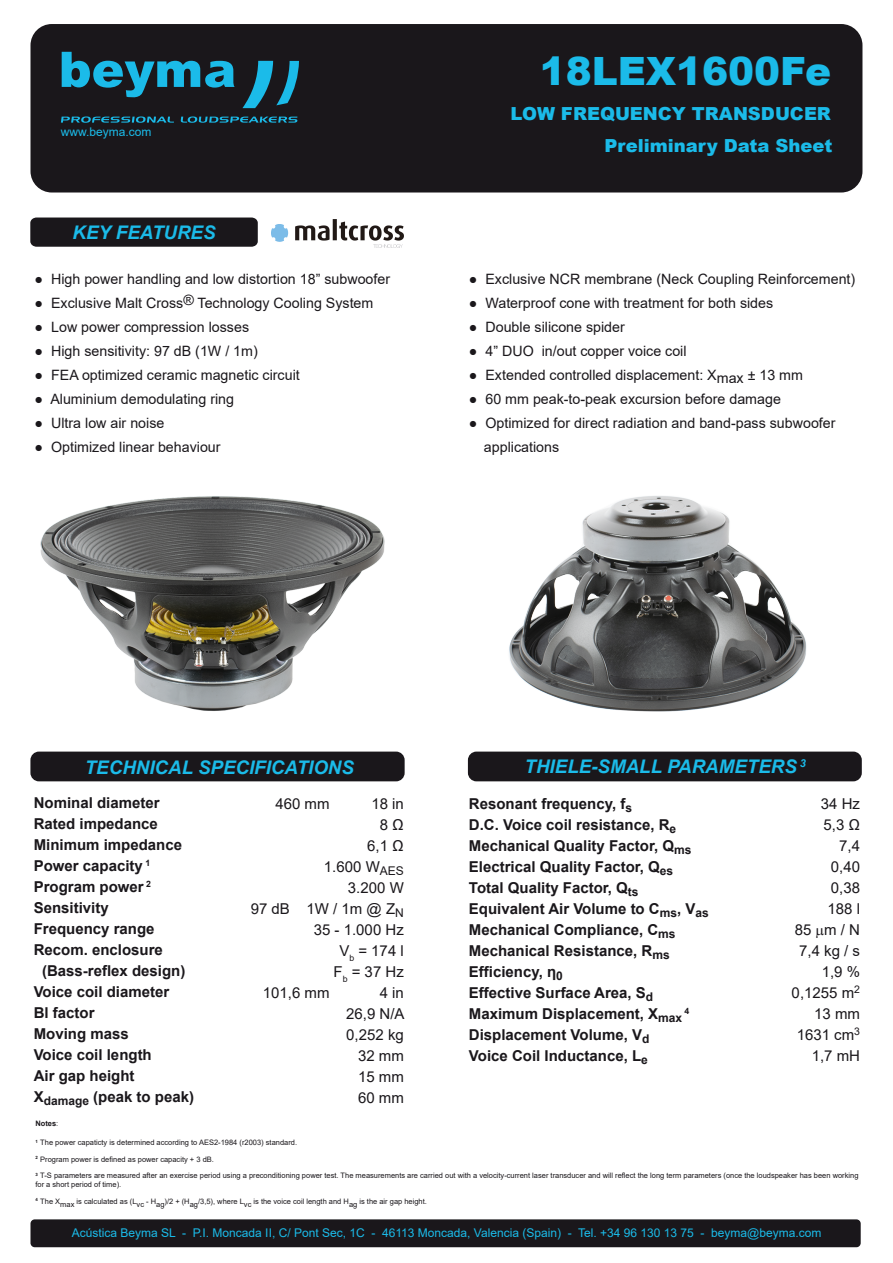
<style>
.page{position:relative;width:893px;height:1263px;background:#fff}
.page>*{position:absolute;margin:0;border:0;box-sizing:border-box;transform-origin:0 0}
.t1{font:900 39px "Arial";color:#1bbbe9}
.t2{font:italic 700 18.75px "Arial";color:#1bbbe9}
.t3{font:900 18px "Arial";color:#1bbbe9}
.t4{font:700 15px/21px "Arial";color:#1a171b}
.t5{font:15px/21px "Arial";color:#1a171b;text-align:right}
.t6{font:14.25px/24px "Arial";color:#1a171b}
.t7{font:12px "Arial";color:#1bbbe9}
.t8{font:700 8.7px "Arial";color:#1a171b}
.t9{font:7.5px/9px "Arial";color:#1a171b}
.t10{font:700 7.5px "Arial";color:#1a171b}
.s1{font-weight:400}
</style>
<div class="page">
<div style="left:31px;top:24px;width:831px;height:168px;background:#1a171b;border-radius:21px"></div>
<svg style="left:61px;top:52px;width:238px;height:71px"></svg>
<div style="left:468px;top:752px;width:394px;height:29px;background:#1a171b;border-radius:9px"></div>
<div style="left:30px;top:752px;width:375px;height:29px;background:#1a171b;border-radius:9px"></div>
<div style="left:30px;top:1219px;width:831px;height:28px;background:#1a171b;border-radius:4px"></div>
<img style="left:509px;top:496px;width:298px;height:216px">
<img style="left:40px;top:496px;width:345px;height:215px">
<svg style="left:30px;top:217px;width:228px;height:30px;background:#211e22"></svg>
<img style="left:271px;top:220px;width:133px;height:28px">
<p class="t7" style="left:61px;top:124px;width:92px">www.beyma.com</p>
<h2 class="t2" style="left:73px;top:220px;width:145px">KEY FEATURES</h2>
<p class="t6" style="left:35px;top:266px;width:357px">● High power handling and low distortion 18” subwoofer</p>
<p class="t6" style="left:35px;top:290px;width:340px">● Exclusive Malt Cross® Technology Cooling System</p>
<p class="t6" style="left:35px;top:314px;width:216px">● Low power compression losses</p>
<p class="t6" style="left:35px;top:338px;width:225px">● High sensitivity: 97 dB (1W / 1m)</p>
<p class="t6" style="left:35px;top:362px;width:267px">● FEA optimized ceramic magnetic circuit</p>
<p class="t6" style="left:35px;top:386px;width:201px">● Aluminium demodulating ring</p>
<p class="t6" style="left:35px;top:410px;width:131px">● Ultra low air noise</p>
<p class="t6" style="left:35px;top:434px;width:188px">● Optimized linear behaviour</p>
<h1 class="t1" style="left:540px;top:43px;width:293px">18LEX1600Fe</h1>
<p class="t3" style="left:511px;top:101px;width:322px">LOW FREQUENCY TRANSDUCER</p>
<p class="t3" style="left:604px;top:132px;width:230px">Preliminary Data Sheet</p>
<p class="t6" style="left:469px;top:267px;width:388px">● Exclusive NCR membrane (Neck Coupling Reinforcement)</p>
<p class="t6" style="left:469px;top:291px;width:306px">● Waterproof cone with treatment for both sides</p>
<p class="t6" style="left:469px;top:315px;width:157px">● Double silicone spider</p>
<p class="t6" style="left:469px;top:339px;width:219px">● 4” DUO in/out copper voice coil</p>
<p class="t6" style="left:469px;top:363px;width:336px">● Extended controlled displacement: Xmax ± 13 mm</p>
<p class="t6" style="left:469px;top:387px;width:313px">● 60 mm peak-to-peak excursion before damage</p>
<p class="t6" style="left:484px;top:411px;width:353px;text-indent:-15px">● Optimized for direct radiation and band-pass subwoofer applications</p>
<h2 class="t2" style="left:85px;top:755px;width:271px">TECHNICAL SPECIFICATIONS</h2>
<p class="t4" style="left:34px;top:792px;width:127px">Nominal diameter</p>
<p class="t4" style="left:34px;top:813px;width:126px">Rated impedance</p>
<p class="t4" style="left:34px;top:834px;width:150px">Minimum impedance</p>
<p class="t4" style="left:34px;top:855px;width:118px">Power capacity <sup>1</sup></p>
<p class="t4" style="left:34px;top:876px;width:119px">Program power <sup>2</sup></p>
<p class="t4" style="left:34px;top:897px;width:77px">Sensitivity</p>
<p class="t4" style="left:34px;top:918px;width:122px">Frequency range</p>
<p class="t4" style="left:34px;top:939px;width:131px">Recom. enclosure</p>
<p class="t4" style="left:42px;top:960px;width:145px">(Bass-reflex design)</p>
<p class="t4" style="left:34px;top:981px;width:137px">Voice coil diameter</p>
<p class="t4" style="left:34px;top:1002px;width:62px">Bl factor</p>
<p class="t4" style="left:34px;top:1023px;width:97px">Moving mass</p>
<p class="t4" style="left:34px;top:1044px;width:120px">Voice coil length</p>
<p class="t4" style="left:34px;top:1065px;width:102px">Air gap height</p>
<p class="t4" style="left:34px;top:1086px;width:162px">X<sub>damage</sub> (peak to peak)</p>
<p class="t5" style="left:275px;top:793px;width:56px">460 mm</p>
<p class="t5" style="left:371px;top:793px;width:34px">18 in</p>
<p class="t5" style="left:380px;top:814px;width:26px">8 Ω</p>
<p class="t5" style="left:367px;top:835px;width:38px">6,1 Ω</p>
<p class="t5" style="left:324px;top:856px;width:81px">1.600 W<sub>AES</sub></p>
<p class="t5" style="left:348px;top:877px;width:57px">3.200 W</p>
<p class="t5" style="left:251px;top:898px;width:155px">97 dB 1W / 1m @ Z<sub>N</sub></p>
<p class="t5" style="left:314px;top:919px;width:92px">35 - 1.000 Hz</p>
<p class="t5" style="left:339px;top:940px;width:66px">V<sub>b</sub> = 174 l</p>
<p class="t5" style="left:334px;top:961px;width:72px">F<sub>b</sub> = 37 Hz</p>
<p class="t5" style="left:263px;top:982px;width:68px">101,6 mm</p>
<p class="t5" style="left:346px;top:982px;width:60px">4 in<br>26,9 N/A<br>0,252 kg<br>32 mm<br>15 mm<br>60 mm</p>
<h2 class="t2" style="left:525px;top:754px;width:283px">THIELE-SMALL PARAMETERS <sup>3</sup></h2>
<p class="t4" style="left:469px;top:793px;width:241px">Resonant frequency, f<sub>s<br></sub>D.C. Voice coil resistance, R<sub>e<br></sub>Mechanical Quality Factor, Q<sub>ms<br></sub>Electrical Quality Factor, Q<sub>es<br></sub>Total Quality Factor, Q<sub>ts<br></sub>Equivalent Air Volume to C<sub>ms</sub>, V<sub>as<br></sub>Mechanical Compliance, C<sub>ms<br></sub>Mechanical Resistance, R<sub>ms<br></sub>Efficiency, η<sub>0<br></sub>Effective Surface Area, S<sub>d<br></sub>Maximum Displacement, X<sub>max</sub></p>
<p class="t8" style="left:685px;top:1005px;width:6px">4</p>
<p class="t4" style="left:469px;top:1024px;width:182px">Displacement Volume, V<sub>d<br></sub>Voice Coil Inductance, L<sub>e</sub></p>
<p class="t5" style="left:792px;top:793px;width:70px">34 Hz<br>5,3 Ω<br>7,4<br>0,40<br>0,38<br>188 l<br>85 m / N<br>7,4 kg / s<br>1,9 %<br>0,1255 m<sup>2<br></sup>13 mm<br>1631 cm<sup>3<br></sup>1,7 mH</p>
<p class="t10" style="left:35px;top:1118px;width:24px">Notes<span class="s1">:</span></p>
<p class="t9" style="left:35px;top:1138px;width:263px"><sup>1</sup> The power capaticty is determined according to AES2-1984 (r2003) standard.</p>
<p class="t9" style="left:35px;top:1154px;width:180px"><sup>2</sup> Program power is defined as power capacity + 3 dB.</p>
<p class="t9" style="left:35px;top:1171px;width:825px"><sup>3</sup> T-S parameters are measured after an exercise period using a preconditioning power test. The measurements are carried out with a velocity-current laser transducer and will reflect the long term parameters (once the loudspeaker has been working for a short period of time).</p>
<p class="t9" style="left:35px;top:1196px;width:393px"><sup>4</sup> The Xmax is calculated as (Lvc - Hag)/2 + (Hag/3,5), where Lvc is the voice coil length and Hag is the air gap height.</p>
<p class="t7" style="left:72px;top:1224px;width:751px">Acústica Beyma SL - P.I. Moncada II, C/ Pont Sec, 1C - 46113 Moncada, Valencia (Spain) - Tel. +34 96 130 13 75 - beyma@beyma.com</p>
</div>
